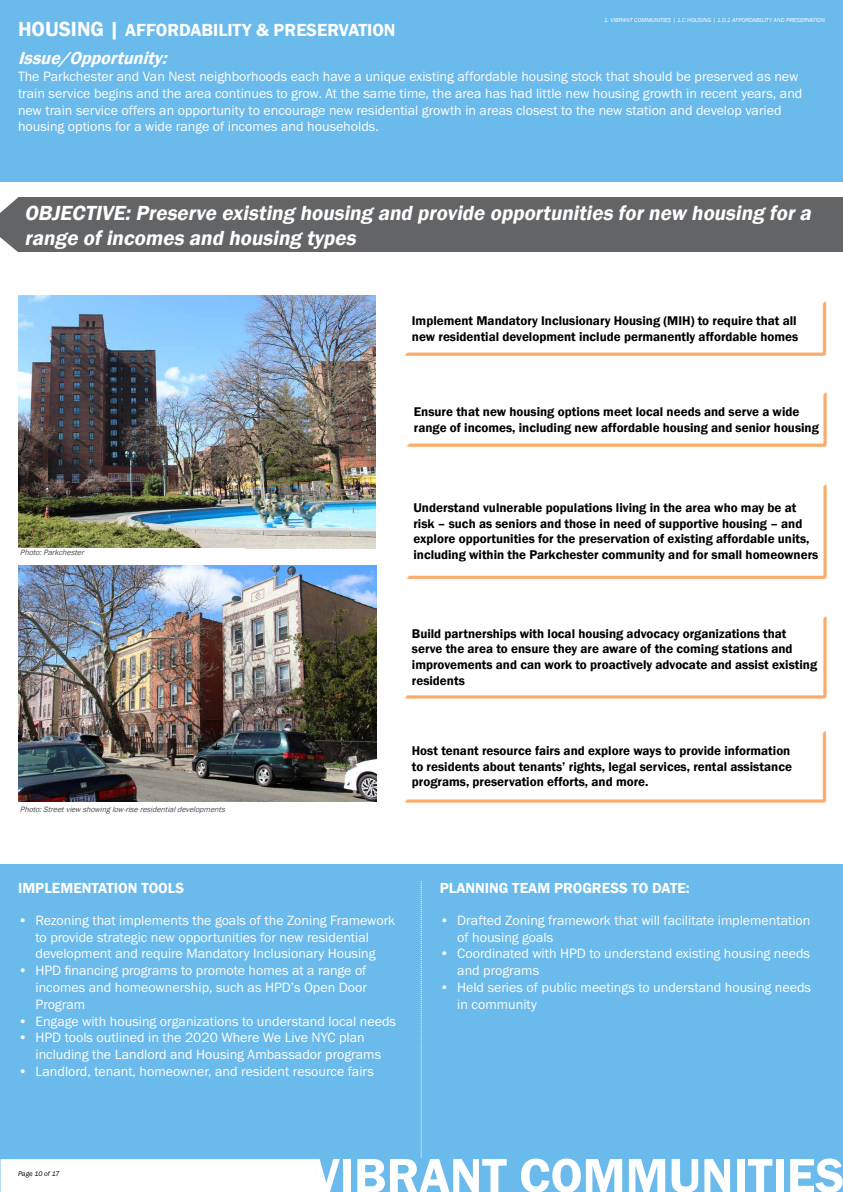
<style>
.page{position:relative;width:843px;height:1192px;background:#fff}
.page>*{position:absolute;margin:0;border:0;box-sizing:border-box;transform-origin:0 0}
.t1{font:600 50px "Franklin Gothic";color:#fff}
.t2{font:italic 600 21px/25.2px "Franklin Gothic";color:#fff}
.t3{font:600 18px "Franklin Gothic";color:#fff}
.t4{font:italic 600 18px "Franklin Gothic";color:#fff}
.t5{font:600 15px "Franklin Gothic";color:#fff}
.t6{font:14px/16.8px "Franklin Gothic URW Boo";color:#fff}
.t7{font:600 13px/15.6px "Franklin Gothic";color:#000}
.t8{font:italic 8px "Franklin Gothic";color:#4d4d4f}
.t9{font:italic 7px "Franklin Gothic";color:#000}
.t10{font:italic 5.95px "Franklin Gothic";color:#fff}
.s1{font-size:21px}
</style>
<div class="page">
<div style="left:0;top:0;width:842px;height:182px;background:#6abaeb"></div>
<div style="left:0;top:864px;width:842px;height:328px;background:#6abaeb"></div>
<svg style="left:421px;top:881px;width:1px;height:276px"></svg>
<div style="left:0;top:1159px;width:322px;height:33px;background:#fff"></div>
<div style="left:18px;top:197px;width:824px;height:55px;background:#636466"></div>
<svg style="left:0;top:197px;width:18px;height:55px"></svg>
<img style="left:18px;top:295px;width:357px;height:253px">
<img style="left:18px;top:565px;width:358px;height:237px">
<svg style="left:406px;top:392px;width:420px;height:55px"></svg>
<p class="t3" style="left:18px;top:19px;width:379px"><span class="s1">HOUSING |</span> AFFORDABILITY &amp; PRESERVATION</p>
<p class="t10" style="left:604px;top:16px;width:222px">1. VIBRANT COMMUNITIES | 1.C HOUSING | 1.D.1 AFFORDABILITY AND PRESERVATION</p>
<p class="t4" style="left:18px;top:47px;width:156px">Issue/Opportunity:</p>
<p class="t6" style="left:18px;top:68px;width:785px">The Parkchester and Van Nest neighborhoods each have a unique existing affordable housing stock that should be preserved as new train service begins and the area continues to grow. At the same time, the area has had little new housing growth in recent years, and new train service offers an opportunity to encourage new residential growth in areas closest to the new station and develop varied housing options for a wide range of incomes and households.</p>
<h2 class="t2" style="left:24px;top:200px;width:792px">OBJECTIVE:Preserve existing housing and provide opportunities fornew housing fora range ofincomes and housing types</h2>
<p class="t7" style="left:412px;top:313px;width:388px">Implement Mandatory Inclusionary Housing (MIH) to require that all new residential development include permanently affordable homes</p>
<p class="t8" style="left:20px;top:548px;width:68px">Photo:Parkchester</p>
<p class="t8" style="left:20px;top:804px;width:209px">Photo:Streetview showinglow-riseresidentialdevelopments</p>
<p class="t7" style="left:414px;top:404px;width:406px">Ensure that new housing options meet local needs and serve a wide range of incomes, including new affordable housing and senior housing</p>
<p class="t7" style="left:413px;top:500px;width:406px">Understand vulnerable populations living in the area who may be at risk – such as seniors and those in need of supportive housing – and explore opportunities for the preservation of existing affordable units, including within the Parkchester community and for small homeowners</p>
<p class="t7" style="left:412px;top:626px;width:407px">Build partnerships with local housing advocacy organizations that serve the area to ensure they are aware of the coming stations and improvements and can work to proactively advocate and assist existing residents</p>
<p class="t7" style="left:412px;top:743px;width:381px;text-align:justify">Host tenant resource fairs and explore ways to provide information to residents about tenants’ rights, legal services, rental assistance programs, preservation efforts, and more.</p>
<p class="t5" style="left:18px;top:878px;width:168px">IMPLEMENTATION TOOLS</p>
<p class="t6" style="left:36px;top:911px;width:361px;text-indent:-18px">• Rezoning that implements the goals of the Zoning Framework to provide strategic new opportunities for new residential development and require Mandatory Inclusionary Housing</p>
<p class="t6" style="left:36px;top:962px;width:333px;text-align:justify;text-indent:-18px">• HPD financing programs to promote homes at a range of incomes and homeownership, such as HPD’s Open Door Program</p>
<p class="t6" style="left:18px;top:1012px;width:379px">• Engage with housing organizations to understand local needs</p>
<p class="t6" style="left:36px;top:1029px;width:347px;text-indent:-18px">• HPD tools outlined in the 2020 Where We Live NYC plan including the Landlord and Housing Ambassador programs</p>
<p class="t6" style="left:18px;top:1062px;width:357px">• Landlord, tenant, homeowner, and resident resource fairs</p>
<p class="t5" style="left:439px;top:878px;width:251px">PLANNING TEAM PROGRESS TO DATE:</p>
<p class="t6" style="left:457px;top:911px;width:354px;text-indent:-18px">• Drafted Zoning framework that will facilitate implementation of housing goals</p>
<p class="t6" style="left:457px;top:945px;width:354px;text-indent:-18px">• Coordinated with HPD to understand existing housing needs and programs</p>
<p class="t6" style="left:457px;top:978px;width:355px;text-indent:-18px">• Held series of public meetings to understand housing needs in community</p>
<p class="t9" style="left:18px;top:1169px;width:43px">Page 10 of 17</p>
<h1 class="t1" style="left:311px;top:1144px;width:534px">VIBRANT COMMUNITIES</h1>
</div>
